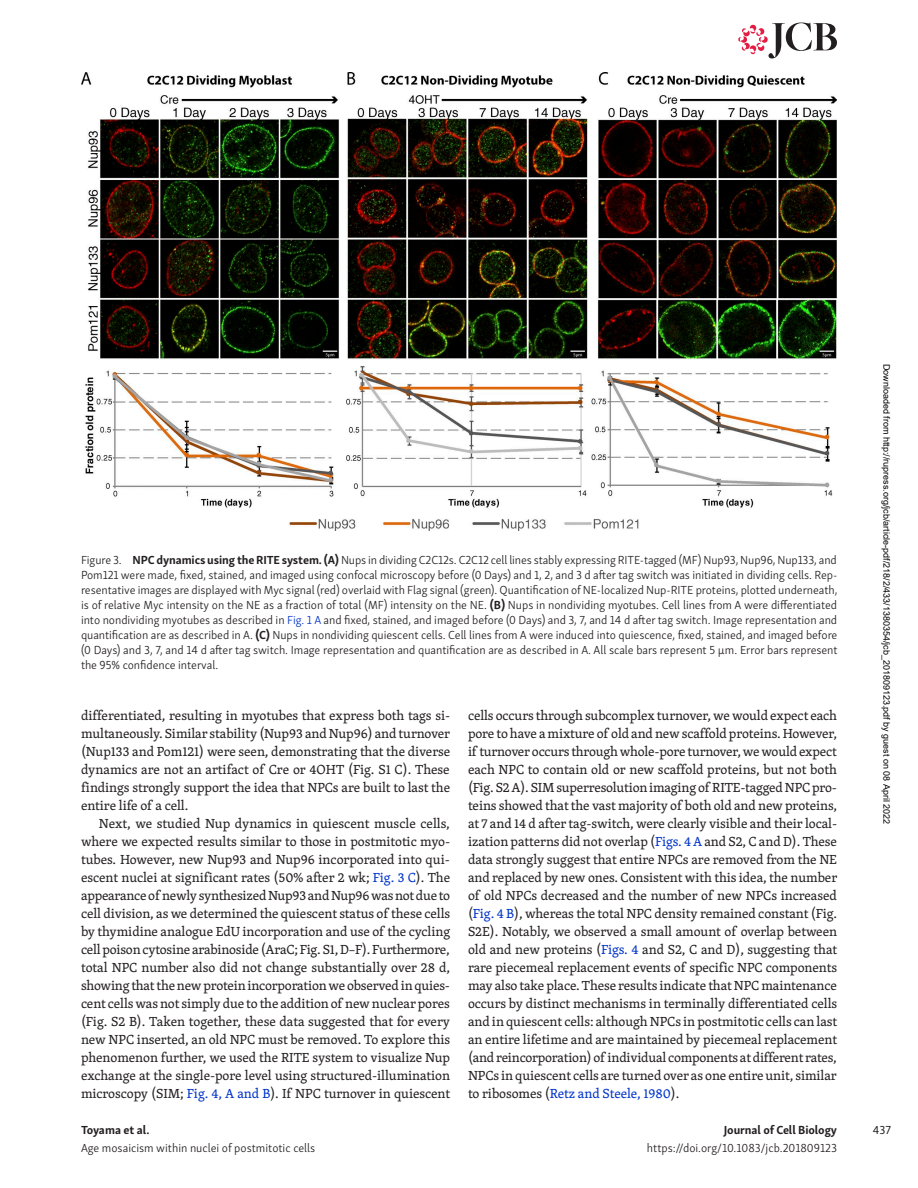
<style>
.page{position:relative;width:918px;height:1188px;background:#fff}
.page>*{position:absolute;margin:0;border:0;box-sizing:border-box;transform-origin:0 0}
.t1{font:13.5px/18px "Skolar PE";letter-spacing:-.005em;color:#231f20;text-align:justify}
.t2{font:300 12px/15px "Skolar Sans PE";color:#231f20;text-align:justify}
.t3{font:700 12px "Skolar Sans PE";letter-spacing:-.005em;color:#231f20}
.t4{font:12px "Skolar Sans PE";color:#231f20}
.t5{font:9px "Arial";color:#000}
.s1{font-weight:700}
.s2{color:#0034c9}
</style>
<div class="page">
<svg style="left:738px;top:23px;width:99px;height:35px"></svg>
<img style="left:81px;top:72px;width:756px;height:459px">
<p class="t2" style="left:81px;top:551px;width:758px">Figure 3. <span class="s1">NPC dynamics using the RITE system. (A)</span> Nups in dividing C2C12s. C2C12 cell lines stably expressing RITE-tagged (MF) Nup93, Nup96, Nup133, and Pom121 were made, fixed, stained, and imaged using confocal microscopy before (0 Days) and 1, 2, and 3 d after tag switch was initiated in dividing cells. Rep&shy;resentative images are displayed with Myc signal (red) overlaid with Flag signal (green). Quantification of NE-localized Nup-RITE proteins, plotted underneath, is of relative Myc intensity on the NE as a fraction of total (MF) intensity on the NE. <span class="s1">(B)</span> Nups in nondividing myotubes. Cell lines from A were differentiated into nondividing myotubes as described in <span class="s2">Fig. 1 A</span> and fixed, stained, and imaged before (0 Days) and 3, 7, and 14 d after tag switch. Image representation and quantification are as described in A. <span class="s1">(C)</span> Nups in nondividing quiescent cells. Cell lines from A were induced into quiescence, fixed, stained, and imaged before (0 Days) and 3, 7, and 14 d after tag switch. Image representation and quantification are as described in A. All scale bars represent 5 µm. Error bars represent the 95% confidence interval.</p>
<p class="t1" style="left:81px;top:706px;width:371px">differentiated, resulting in myotubes that express both tags si&shy;multaneously. Similar stability (Nup93 and Nup96) and turnover (Nup133 and Pom121) were seen, demonstrating that the diverse dynamics are not an artifact of Cre or 4OHT (Fig. S1 C). These findings strongly support the idea that NPCs are built to last the entire life of a cell.</p>
<p class="t1" style="left:81px;top:814px;width:371px;text-indent:18px">Next, we studied Nup dynamics in quiescent muscle cells, where we expected results similar to those in postmitotic myo&shy;tubes. However, new Nup93 and Nup96 incorporated into qui&shy;escent nuclei at significant rates (50% after 2 wk; <span class="s2">Fig. 3 C</span>). The appearance of newly synthesized Nup93 and Nup96 was not due to cell division, as we determined the quiescent status of these cells by thymidine analogue EdU incorporation and use of the cycling cell poison cytosine arabinoside (AraC; Fig. S1, D–F). Furthermore, total NPC number also did not change substantially over 28 d, showing that the new protein incorporation we observed in quies&shy;cent cells was not simply due to the addition of new nuclear pores (Fig. S2 B). Taken together, these data suggested that for every new NPC inserted, an old NPC must be removed. To explore this phenomenon further, we used the RITE system to visualize Nup exchange at the single-pore level using structured-illumination microscopy (SIM; <span class="s2">Fig. 4, A and B</span>). If NPC turnover in quiescent</p>
<p class="t3" style="left:81px;top:1120px;width:70px">Toyama et al.</p>
<p class="t2" style="left:81px;top:1140px;width:236px">Age mosaicism within nuclei of postmitotic cells</p>
<p class="t1" style="left:468px;top:706px;width:371px">cells occurs through subcomplex turnover, we would expect each pore to have a mixture of old and new scaffold proteins. However, if turnover occurs through whole-pore turnover, we would expect each NPC to contain old or new scaffold proteins, but not both (Fig. S2 A). SIM superresolution imaging of RITE-tagged NPC pro&shy;teins showed that the vast majority of both old and new proteins, at 7 and 14 d after tag-switch, were clearly visible and their local&shy;ization patterns did not overlap (<span class="s2">Figs. 4 A</span> and S2, C and D). These data strongly suggest that entire NPCs are removed from the NE and replaced by new ones. Consistent with this idea, the number of old NPCs decreased and the number of new NPCs increased (<span class="s2">Fig. 4 B</span>), whereas the total NPC density remained constant (Fig.<br>S2E). Notably, we observed a small amount of overlap between old and new proteins (<span class="s2">Figs. 4</span> and S2, C and D), suggesting that rare piecemeal replacement events of specific NPC components may also take place. These results indicate that NPC maintenance occurs by distinct mechanisms in terminally differentiated cells and in quiescent cells: although NPCs in postmitotic cells can last an entire lifetime and are maintained by piecemeal replacement (and reincorporation) of individual components at different rates, NPCs in quiescent cells are turned over as one entire unit, similar to ribosomes (<span class="s2">Retz and Steele, 1980</span>).</p>
<p class="t3" style="left:724px;top:1120px;width:115px">Journal of Cell Biology</p>
<p class="t2" style="left:647px;top:1140px;width:192px">https://doi.org/10.1083/jcb.201809123</p>
<p class="t5" style="left:890px;top:364px;width:462px;rotate:90deg">Downloaded from http://rupress.org/jcb/article-pdf/218/2/433/1380354/jcb_201809123.pdf by guest on 08 April 2022</p>
<p class="t4" style="left:873px;top:1121px;width:20px">437</p>
</div>
